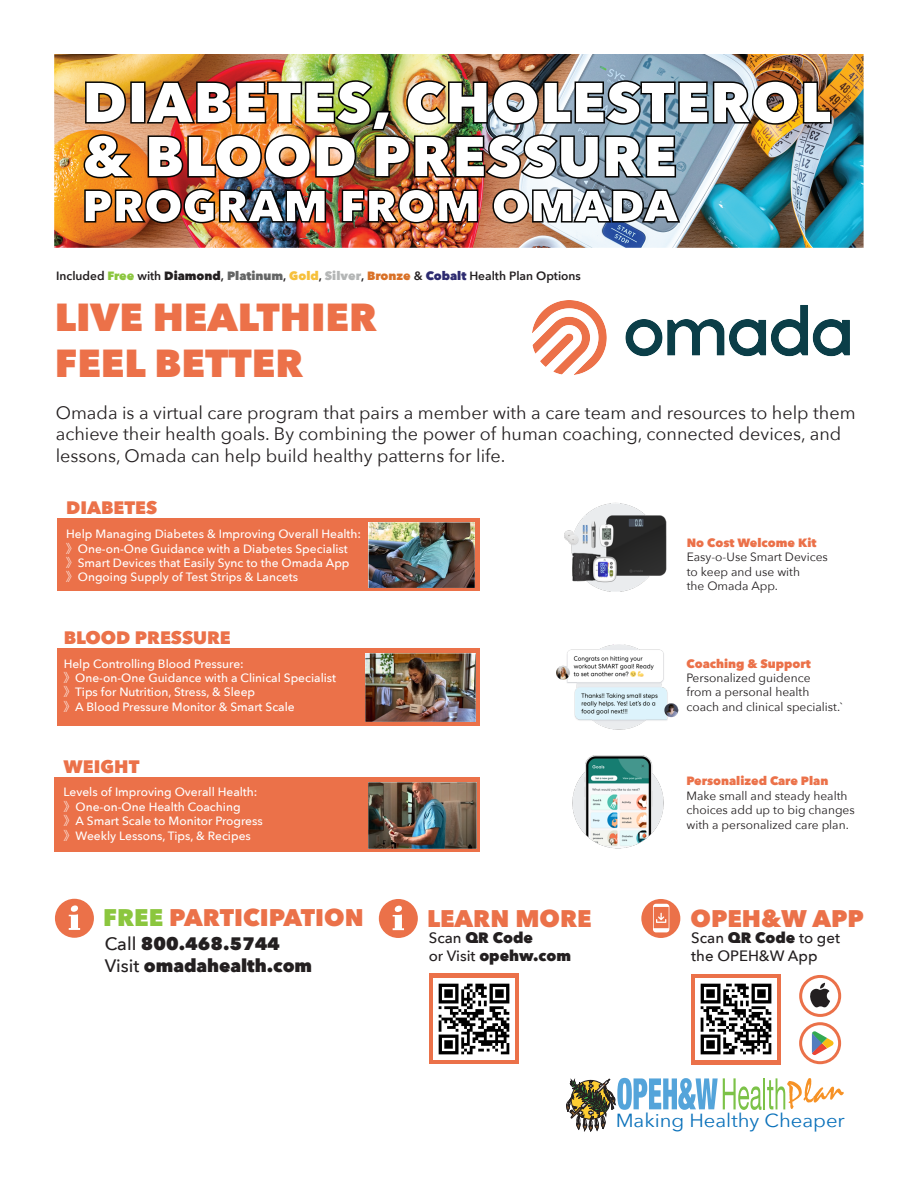
<style>
.page{position:relative;width:918px;height:1188px;background:#fff}
.page>*{position:absolute;margin:0;border:0;box-sizing:border-box;transform-origin:0 0}
.t1{font:800 57.3px/54px "Avenir Next";color:#fff}
.t2{font:800 44.7px "Avenir Next";color:#fff}
.t3{font:800 39px/46.8px "Avenir Next";color:#ec7149}
.t4{font:800 24px "Avenir Next";color:#eb7149}
.t5{font:18.9px "Avenir Next";color:#0a71ba;scale:1.07 1}
.t6{font:18px/21.6px "Avenir Next";color:#231f20}
.t7{font:800 18px/21.6px "Avenir Next";color:#231f20}
.t8{font:800 18px "Avenir Next";color:#eb7149}
.t9{font:500 15px/18px "Avenir Next";color:#231f20}
.t10{font:800 15px/18px "Avenir Next";color:#231f20}
.t11{font:500 12px/14.4px "Avenir Next";color:#fff}
.t12{font:12px/14.4px "Avenir Next";color:#231f20}
.t13{font:600 12px "Avenir Next";color:#231f20}
.t14{font:800 12px "Avenir Next";color:#eb7149}
.s1{font-weight:800;color:#8bc63e}
.s2{font-weight:800}
.s3{font-weight:800;color:#646565}
.s4{font-weight:800;color:#f6c03c}
.s5{font-weight:800;color:#b4b6b6}
.s6{font-weight:800;color:#d97127}
.s7{font-weight:800;color:#2d2b70}
.s8{font-family:"Koz Go Pr 6 N";font-weight:400}
.s9{color:#8bc63e}
.s10{font-weight:500}
</style>
<div class="page">
<svg style="left:566px;top:1077px;width:278px;height:55px"></svg>
<svg style="left:801px;top:1024px;width:39px;height:39px"></svg>
<div style="left:799px;top:1022px;width:42px;height:42px;border:3px solid #eb7149;border-radius:50%"></div>
<div style="left:641px;top:899px;width:39px;height:39px;background:#eb7149;border-radius:50%"></div>
<svg style="left:653px;top:904px;width:16px;height:28px"></svg>
<div style="left:691px;top:974px;width:90px;height:90px;background:#eb7149"></div>
<img style="left:696px;top:978px;width:81px;height:82px">
<svg style="left:812px;top:1031px;width:22px;height:24px"></svg>
<svg style="left:801px;top:976px;width:39px;height:39px"></svg>
<div style="left:799px;top:975px;width:42px;height:42px;border:3px solid #eb7149;border-radius:50%"></div>
<svg style="left:809px;top:983px;width:21px;height:24px"></svg>
<svg style="left:379px;top:899px;width:39px;height:39px"></svg>
<div style="left:429px;top:974px;width:90px;height:90px;background:#eb7149"></div>
<svg style="left:55px;top:899px;width:39px;height:39px"></svg>
<img style="left:55px;top:55px;width:808px;height:193px">
<svg style="left:84px;top:81px;width:43px;height:43px;background:#bd8842"></svg>
<div style="left:130px;top:81px;width:16px;height:43px;border:2px solid #050504"></div>
<svg style="left:83px;top:133px;width:51px;height:46px;background:#d0791e"></svg>
<img style="left:146px;top:80px;width:686px;height:100px">
<img style="left:83px;top:188px;width:244px;height:36px">
<img style="left:341px;top:188px;width:138px;height:36px">
<svg style="left:492px;top:188px;width:189px;height:36px"></svg>
<img style="left:533px;top:300px;width:317px;height:75px">
<div style="left:57px;top:518px;width:423px;height:73px;background:#eb7149"></div>
<img style="left:369px;top:522px;width:106px;height:65px">
<div style="left:57px;top:649px;width:423px;height:77px;background:#eb7149"></div>
<img style="left:365px;top:654px;width:111px;height:68px">
<div style="left:55px;top:778px;width:425px;height:74px;background:#eb7149"></div>
<img style="left:368px;top:783px;width:108px;height:66px">
<img style="left:564px;top:503px;width:102px;height:88px">
<img style="left:556px;top:645px;width:122px;height:84px">
<img style="left:573px;top:755px;width:91px;height:94px">
<img style="left:433px;top:978px;width:81px;height:81px">
<h1 class="t1" style="left:82px;top:75px;width:751px">DIABETES, CHOLESTEROL &amp; BLOOD PRESSURE</h1>
<h2 class="t2" style="left:82px;top:178px;width:598px">PROGRAM FROM OMADA</h2>
<p class="t13" style="left:56px;top:265px;width:526px">Included <span class="s1">Free</span> with <span class="s2">Diamond</span>, <span class="s3">Platinum</span>, <span class="s4">Gold</span>, <span class="s5">Silver</span>, <span class="s6">Bronze</span> &amp; <span class="s7">Cobalt</span> Health Plan Options</p>
<h3 class="t3" style="left:55px;top:293px;width:324px">LIVE HEALTHIER<br>FEEL BETTER</h3>
<p class="t6" style="left:56px;top:401px;width:801px">Omada is a virtual care program that pairs a member with a care team and resources to help them achieve their health goals. By combining the power of human coaching, connected devices, and lessons, Omada can help build healthy patterns for life.</p>
<h3 class="t8" style="left:66px;top:497px;width:92px">DIABETES</h3>
<p class="t11" style="left:66px;top:527px;width:297px">Help Managing Diabetes &amp; Improving Overall Health:<span class="s8">》</span>One-on-One Guidance with a Diabetes Specialist<span class="s8">》</span>Smart Devices that Easily Sync to the Omada App<span class="s8">》</span>Ongoing Supply of Test Strips &amp; Lancets</p>
<p class="t14" style="left:687px;top:535px;width:131px">No Cost Welcome Kit</p>
<p class="t12" style="left:687px;top:549px;width:143px">Easy-o-Use Smart Devices to keep and use with<br>the Omada App.</p>
<h3 class="t8" style="left:64px;top:626px;width:169px">BLOOD PRESSURE</h3>
<p class="t11" style="left:63px;top:656px;width:274px">Help Controlling Blood Pressure:<br><span class="s8">》</span>One-on-One Guidance with a Clinical Specialist<span class="s8">》</span>Tips for Nutrition, Stress, &amp; Sleep<br><span class="s8">》</span>A Blood Pressure Monitor &amp; Smart Scale</p>
<h3 class="t8" style="left:64px;top:755px;width:77px">WEIGHT</h3>
<p class="t11" style="left:63px;top:785px;width:201px">Levels of Improving Overall Health:<span class="s8">》</span>One-on-One Health Coaching<span class="s8">》</span>A Smart Scale to Monitor Progress<span class="s8">》</span>Weekly Lessons, Tips, &amp; Recipes</p>
<h3 class="t4" style="left:103px;top:903px;width:262px"><span class="s9">FREE</span> PARTICIPATION</h3>
<h3 class="t7" style="left:105px;top:933px;width:209px"><span class="s10">Call</span> 800.468.5744<br><span class="s10">Visit</span> omadahealth.com</h3>
<h3 class="t4" style="left:427px;top:903px;width:166px">LEARN MORE</h3>
<p class="t10" style="left:429px;top:928px;width:144px"><span class="s10">Scan</span> QR Code<br><span class="s10">or Visit</span> opehw.com</p>
<p class="t14" style="left:687px;top:656px;width:126px">Coaching &amp; Support</p>
<p class="t12" style="left:687px;top:670px;width:158px">Personalized guidence<br>from a personal health coach and clinical specialist.`</p>
<p class="t14" style="left:686px;top:774px;width:143px">Personalized Care Plan</p>
<p class="t12" style="left:686px;top:788px;width:170px">Make small and steady health choices add up to big changes with a personalized care plan.</p>
<h3 class="t4" style="left:691px;top:904px;width:175px">OPEH&amp;W APP</h3>
<p class="t9" style="left:691px;top:928px;width:150px">Scan <span class="s2">QR Code</span> to get the OPEH&amp;W App</p>
<h3 class="t5" style="left:616px;top:1104px;width:216px">Making Healthy Cheaper</h3>
</div>
